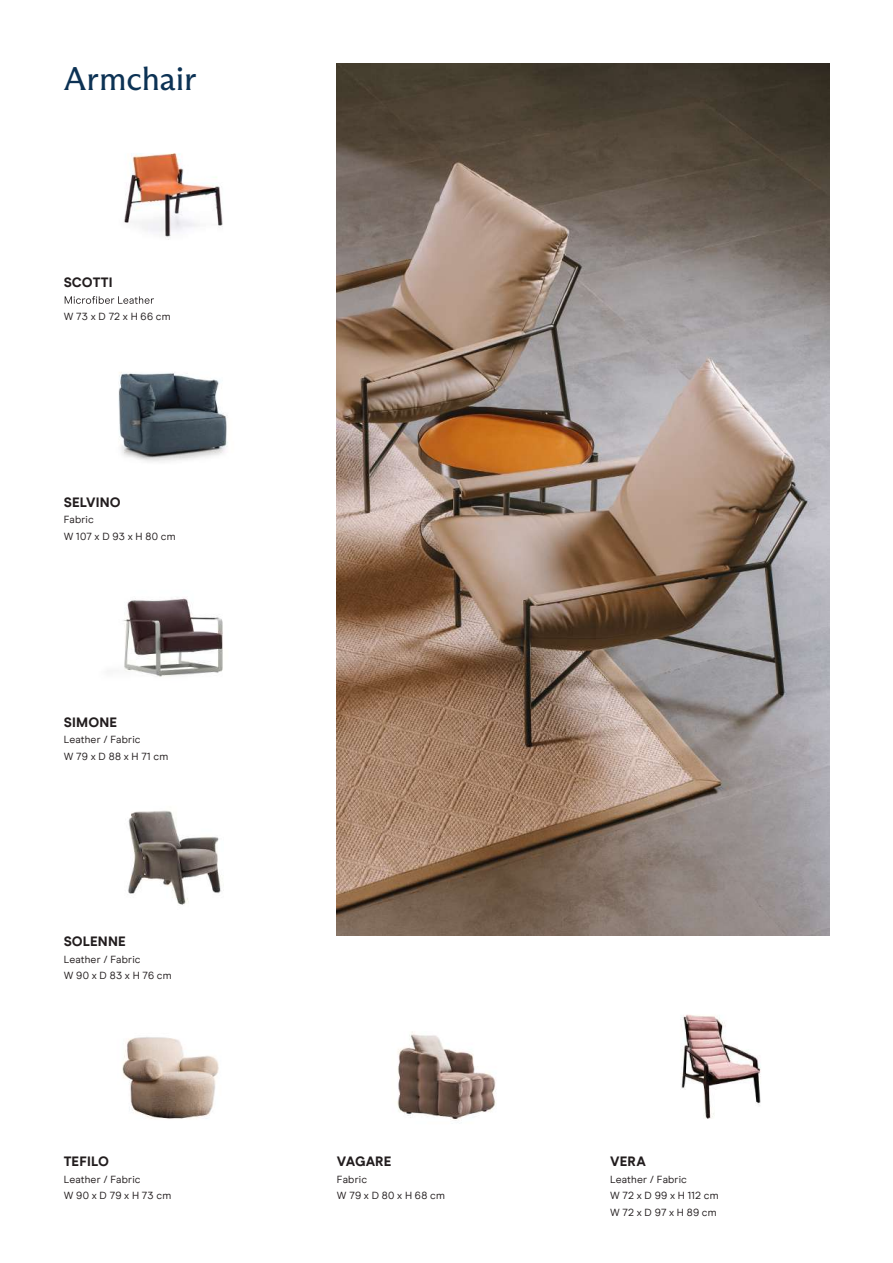
<style>
.page{position:relative;width:893px;height:1263px;background:#fff}
.page>*{position:absolute;margin:0;border:0;box-sizing:border-box;transform-origin:0 0}
.t1{font:33px "ABC Arizona Flare";letter-spacing:-.005em;color:#0c3254}
.t2{font:800 13.5px "Modern Era";letter-spacing:.01em;color:#221d1e}
.t3{font:10.5px/16.5px "Modern Era";letter-spacing:.015em;color:#221d1e}
.t4{font:10.5px "Modern Era";letter-spacing:.26em;color:#221d1e}
</style>
<div class="page">
<img style="left:122px;top:1037px;width:97px;height:82px">
<img style="left:128px;top:810px;width:93px;height:95px">
<img style="left:118px;top:372px;width:110px;height:90px">
<img style="left:123px;top:598px;width:100px;height:79px">
<img style="left:124px;top:153px;width:99px;height:87px">
<img style="left:397px;top:1031px;width:99px;height:90px">
<img style="left:680px;top:1014px;width:81px;height:105px">
<svg style="left:65px;top:296px;width:89px;height:8px"></svg>
<img style="left:337px;top:64px;width:492px;height:871px">
<h1 class="t1" style="left:64px;top:59px;width:134px">Armchair</h1>
<p class="t2" style="left:64px;top:274px;width:50px">SCOTTI</p>
<p class="t4" style="left:64px;top:310px;width:108px">W73 xD72 x H66cm</p>
<p class="t2" style="left:64px;top:494px;width:58px">SELVINO</p>
<p class="t3" style="left:64px;top:512px;width:113px">Fabric<br>W 107 x D 93 x H 80 cm</p>
<p class="t2" style="left:64px;top:714px;width:55px">SIMONE</p>
<p class="t3" style="left:64px;top:731px;width:106px">Leather / Fabric<br>W79 x D88 x H71cm</p>
<p class="t2" style="left:64px;top:934px;width:63px">SOLENNE</p>
<p class="t3" style="left:64px;top:951px;width:109px">Leather / Fabric<br>W90 xD83 x H76cm</p>
<p class="t2" style="left:64px;top:1153px;width:47px">TEFILO</p>
<p class="t3" style="left:64px;top:1171px;width:109px">Leather / Fabric<br>W 90 x D 79 x H 73 cm</p>
<p class="t2" style="left:337px;top:1153px;width:56px">VAGARE</p>
<p class="t3" style="left:337px;top:1171px;width:109px">Fabric<br>W 79 x D 80 x H 68 cm</p>
<p class="t2" style="left:610px;top:1153px;width:37px">VERA</p>
<p class="t3" style="left:610px;top:1171px;width:110px">Leather / Fabric<br>W 72 x D 99 x H 112 cm<br>W 72 x D 97 x H 89 cm</p>
</div>
